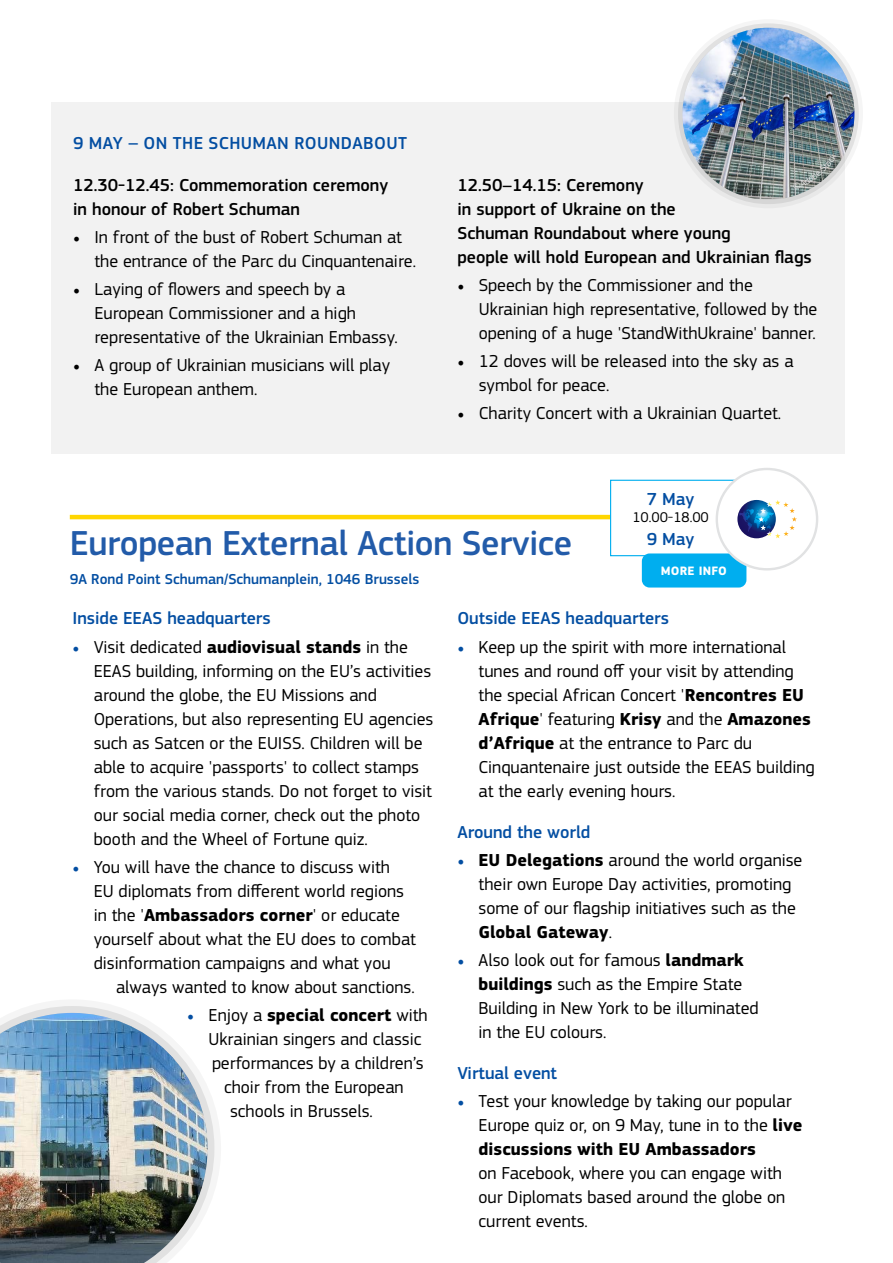
<style>
.page{position:relative;width:893px;height:1263px;background:#fff}
.page>*{position:absolute;margin:0;border:0;box-sizing:border-box;transform-origin:0 0}
.t1{font:500 36px "EC Square Sans Pro";letter-spacing:-.01em;color:#225ba9}
.t2{font:500 18.15px "EC Square Sans Pro";color:#034ea2}
.t3{font:18px/24px "EC Square Sans Pro";color:#000}
.t4{font:500 18px/24px "EC Square Sans Pro";color:#000}
.t5{font:500 18px "EC Square Sans Pro";color:#034ea2}
.t6{font:500 18px "EC Square Sans Pro";letter-spacing:.02em;color:#034ea2}
.t7{font:700 18px "EC Square Sans Pro";color:#000}
.t8{font:500 15px "EC Square Sans Pro";color:#034ea2}
.t9{font:14.7px "EC Square Sans Pro";color:#000}
.t10{font:700 12.6px "EC Square Sans Pro";letter-spacing:.02em;color:#fff}
.s1{font-family:"Minion Pro"}
.s2{font-family:"Minion Pro";color:#034ea2}
.s3{font-weight:700}
.s4{font-family:"Minion Pro";font-weight:400;color:#034ea2}
.s5{font-weight:400}
</style>
<div class="page">
<div style="left:51px;top:102px;width:793px;height:351px;background:#f2f2f2"></div>
<svg style="left:674px;top:19px;width:189px;height:189px;fill:#e8e8e8"></svg>
<img style="left:682px;top:28px;width:172px;height:171px">
<hr style="left:70px;top:515px;width:693px;height:4px;background:#ffd600">
<div style="left:611px;top:480px;width:126px;height:76px;background:#fff"></div>
<div style="left:610px;top:480px;width:128px;height:76px;border:1px solid #00aeef"></div>
<div style="left:642px;top:553px;width:104px;height:34px;background:#00aeef;border-radius:8px"></div>
<div style="left:716px;top:468px;width:102px;height:102px;background:#e1e2e3;border-radius:50%"></div>
<div style="left:718px;top:470px;width:98px;height:98px;background:#fff;border-radius:50%"></div>
<svg style="left:737px;top:500px;width:39px;height:38px"></svg>
<svg style="left:739px;top:500px;width:58px;height:38px"></svg>
<svg style="left:28px;top:1006px;width:187px;height:184px"></svg>
<img style="left:0;top:1013px;width:208px;height:250px">
<svg style="left:793px;top:153px;width:44px;height:37px"></svg>
<p class="t6" style="left:73px;top:132px;width:335px">9 MAY – ON THE SCHUMAN ROUNDABOUT</p>
<p class="t4" style="left:73px;top:173px;width:317px">12.30-12.45: Commemoration ceremony in honour of Robert Schuman</p>
<p class="t3" style="left:94px;top:225px;width:323px;text-indent:-21px"><span class="s1">•</span> In front of the bust of Robert Schuman at the entrance of the Parc du Cinquantenaire.</p>
<p class="t3" style="left:94px;top:277px;width:305px;text-indent:-21px"><span class="s1">•</span> Laying of flowers and speech by a<br>European Commissioner and a high representative of the Ukrainian Embassy.</p>
<p class="t3" style="left:94px;top:354px;width:297px;text-indent:-21px"><span class="s1">•</span> A group of Ukrainian musicians will play the European anthem.</p>
<p class="t4" style="left:457px;top:173px;width:356px">12.50–14.15: Ceremony<br>in support of Ukraine on the<br>Schuman Roundabout where young<br>people will hold European and Ukrainian flags</p>
<p class="t3" style="left:479px;top:273px;width:340px;text-indent:-21px"><span class="s1">•</span> Speech by the Commissioner and the<br>Ukrainian high representative, followed by the opening of a huge 'StandWithUkraine' banner.</p>
<p class="t3" style="left:479px;top:349px;width:316px;text-indent:-21px"><span class="s1">•</span> 12 doves will be released into the sky as a symbol for peace.</p>
<p class="t3" style="left:457px;top:402px;width:325px"><span class="s1">•</span> Charity Concert with a Ukrainian Quartet.</p>
<h1 class="t1" style="left:70px;top:522px;width:504px">European External Action Service</h1>
<p class="t8" style="left:70px;top:571px;width:351px">9A Rond Point Schuman/Schumanplein, 1046 Brussels</p>
<p class="t2" style="left:647px;top:488px;width:49px">7 May</p>
<p class="t9" style="left:632px;top:508px;width:78px">10.00-18.00</p>
<p class="t2" style="left:647px;top:528px;width:49px">9 May</p>
<p class="t10" style="left:661px;top:563px;width:68px">MORE INFO</p>
<p class="t5" style="left:73px;top:608px;width:200px">Inside EEAS headquarters</p>
<p class="t3" style="left:94px;top:635px;width:341px;text-indent:-21px"><span class="s2">•</span> Visit dedicated <span class="s3">audiovisual stands</span> in the EEAS building, informing on the EU’s activities around the globe, the EU Missions and Operations, but also representing EU agencies such as Satcen or the EUISS. Children will be able to acquire 'passports' to collect stamps from the various stands. Do not forget to visit our social media corner, check out the photo booth and the Wheel of Fortune quiz.</p>
<p class="t3" style="left:94px;top:855px;width:324px;text-indent:-21px"><span class="s2">•</span> You will have the chance to discuss with<br>EU diplomats from different world regions in the '<span class="s3">Ambassadors corner</span>' or educate yourself about what the EU does to combat disinformation campaigns and what you</p>
<p class="t3" style="left:116px;top:975px;width:300px">always wanted to know about sanctions.</p>
<p class="t7" style="left:187px;top:1004px;width:242px"><span class="s4">•</span> <span class="s5">Enjoy a</span> special concert <span class="s5">with</span></p>
<p class="t3" style="left:209px;top:1027px;width:214px">Ukrainian singers and classic</p>
<p class="t3" style="left:212px;top:1051px;width:213px">performances by a children’s</p>
<p class="t3" style="left:224px;top:1075px;width:181px">choir from the European</p>
<p class="t3" style="left:230px;top:1099px;width:144px">schools in Brussels.</p>
<p class="t5" style="left:457px;top:608px;width:213px">Outside EEAS headquarters</p>
<p class="t3" style="left:479px;top:635px;width:338px;text-indent:-21px"><span class="s2">•</span> Keep up the spirit with more international tunes and round off your visit by attending the special African Concert '<span class="s3">Rencontres EU Afrique</span>' featuring <span class="s3">Krisy</span> and the <span class="s3">Amazones d’Afrique</span> at the entrance to Parc du Cinquantenaire just outside the EEAS building at the early evening hours.</p>
<p class="t5" style="left:457px;top:821px;width:134px">Around the world</p>
<p class="t3" style="left:479px;top:848px;width:325px;text-indent:-21px"><span class="s2">•</span> <span class="s3">EU Delegations</span> around the world organise their own Europe Day activities, promoting some of our flagship initiatives such as the <span class="s3">Global Gateway</span>.</p>
<p class="t3" style="left:479px;top:948px;width:282px;text-indent:-21px"><span class="s2">•</span> Also look out for famous <span class="s3">landmark buildings</span> such as the Empire State<br>Building in New York to be illuminated in the EU colours.</p>
<p class="t5" style="left:457px;top:1063px;width:101px">Virtual event</p>
<p class="t3" style="left:479px;top:1089px;width:325px;text-indent:-21px"><span class="s2">•</span> Test your knowledge by taking our popular<br>Europe quiz or, on 9 May, tune in to the <span class="s3">live discussions with EU Ambassadors</span></p>
<p class="t3" style="left:479px;top:1161px;width:308px">on Facebook, where you can engage with our Diplomats based around the globe on current events.</p>
</div>
